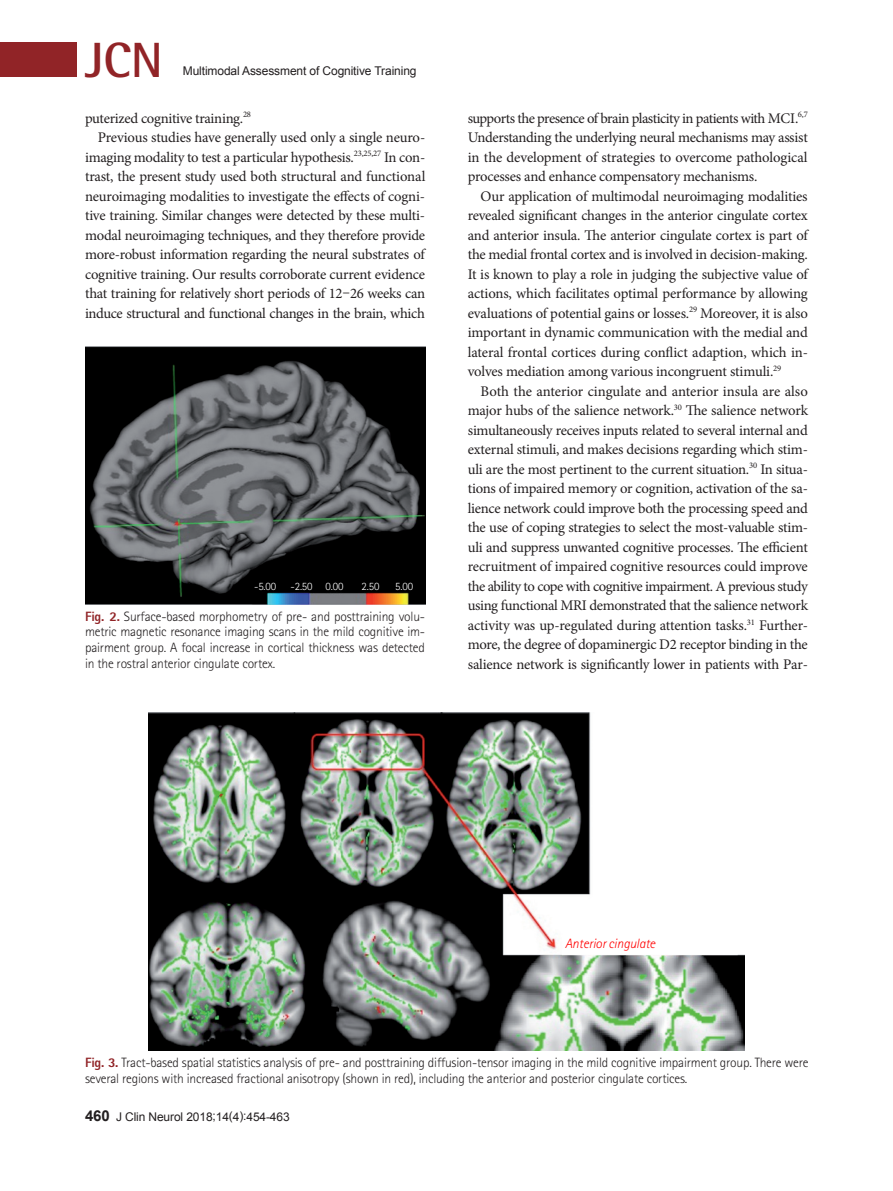
<style>
.page{position:relative;width:893px;height:1191px;background:#fff}
.page>*{position:absolute;margin:0;border:0;box-sizing:border-box;transform-origin:0 0}
.t1{font:700 49.5px "Rotis Semi Sans Std";color:#912427}
.t2{font:14.7px/19.5px "Minion Pro";letter-spacing:-.02em;color:#231f20;text-align:justify}
.t3{font:300 13.5px/15.8px "Rotis Sans Serif Std";letter-spacing:-.015em;color:#231f20}
.t4{font:italic 300 13.5px "Rotis Sans Serif Std";letter-spacing:-.01em;color:#f00}
.t5{font:12px "Arial";letter-spacing:-.01em;color:#231f20}
.t6{font:300 11.25px "Rotis Sans Serif Std";letter-spacing:-.01em;color:#fff}
.s1{font-weight:800;color:#912427}
.s2{font-weight:700;font-size:15px}
</style>
<div class="page">
<div style="left:0;top:43px;width:77px;height:34px;background:#912427"></div>
<img style="left:149px;top:713px;width:595px;height:338px">
<img style="left:85px;top:347px;width:340px;height:258px">
<h1 class="t1" style="left:85px;top:30px;width:80px">JCN</h1>
<p class="t5" style="left:183px;top:63px;width:235px">Multimodal Assessment of Cognitive Training</p>
<p class="t2" style="left:85px;top:108px;width:168px">puterized cognitive training.<sup>28</sup></p>
<p class="t2" style="left:98px;top:128px;width:329px">Previous studies have generally used only a single neuro-</p>
<p class="t2" style="left:85px;top:147px;width:342px">imaging modality to test a particular hypothesis.<sup>23,25,27</sup> In con-</p>
<p class="t2" style="left:85px;top:167px;width:342px">trast, the present study used both structural and functional</p>
<p class="t2" style="left:85px;top:186px;width:342px">neuroimaging modalities to investigate the effects of cogni-</p>
<p class="t2" style="left:85px;top:206px;width:342px">tive training. Similar changes were detected by these multi-</p>
<p class="t2" style="left:85px;top:225px;width:342px">modal neuroimaging techniques, and they therefore provide</p>
<p class="t2" style="left:85px;top:245px;width:341px">more-robust information regarding the neural substrates of</p>
<p class="t2" style="left:85px;top:264px;width:342px">cognitive training. Our results corroborate current evidence</p>
<p class="t2" style="left:85px;top:284px;width:342px">that training for relatively short periods of 12–26 weeks can</p>
<p class="t2" style="left:85px;top:303px;width:341px">induce structural and functional changes in the brain, which</p>
<p class="t6" style="left:254px;top:579px;width:24px">-5.00</p>
<p class="t6" style="left:290px;top:579px;width:55px">-2.50 0.00</p>
<p class="t6" style="left:362px;top:579px;width:19px">2.50</p>
<p class="t6" style="left:395px;top:579px;width:19px">5.00</p>
<p class="t3" style="left:85px;top:608px;width:342px;text-align:justify"><span class="s1">Fig. 2.</span> Surface-based morphometry of pre- and posttraining volu&shy;metric magnetic resonance imaging scans in the mild cognitive im&shy;pairment group. A focal increase in cortical thickness was detected in the rostral anterior cingulate cortex.</p>
<p class="t2" style="left:468px;top:108px;width:342px">supports the presence of brain plasticity in patients with MCI.<sup>6,7<br></sup>Understanding the underlying neural mechanisms may assist in the development of strategies to overcome pathological processes and enhance compensatory mechanisms.</p>
<p class="t2" style="left:468px;top:186px;width:342px;text-indent:13px">Our application of multimodal neuroimaging modalities revealed significant changes in the anterior cingulate cortex and anterior insula. The anterior cingulate cortex is part of the medial frontal cortex and is involved in decision-making.<br>It is known to play a role in judging the subjective value of actions, which facilitates optimal performance by allowing evaluations of potential gains or losses.<sup>29</sup> Moreover, it is also important in dynamic communication with the medial and lateral frontal cortices during conflict adaption, which in&shy;volves mediation among various incongruent stimuli.<sup>29</sup></p>
<p class="t2" style="left:468px;top:381px;width:342px;text-indent:13px">Both the anterior cingulate and anterior insula are also major hubs of the salience network.<sup>30</sup> The salience network simultaneously receives inputs related to several internal and external stimuli, and makes decisions regarding which stim&shy;uli are the most pertinent to the current situation.<sup>30</sup> In situa&shy;tions of impaired memory or cognition, activation of the sa&shy;lience network could improve both the processing speed and the use of coping strategies to select the most-valuable stim&shy;uli and suppress unwanted cognitive processes. The efficient recruitment of impaired cognitive resources could improve the ability to cope with cognitive impairment. A previous study using functional MRI demonstrated that the salience network activity was up-regulated during attention tasks.<sup>31</sup> Further&shy;more, the degree of dopaminergic D2 receptor binding in the salience network is significantly lower in patients with Par-</p>
<p class="t4" style="left:565px;top:935px;width:92px">Anterior cingulate</p>
<p class="t3" style="left:85px;top:1054px;width:725px"><span class="s1">Fig. 3.</span> Tract-based spatial statistics analysis of pre- and posttraining diffusion-tensor imaging in the mild cognitive impairment group. There were several regions with increased fractional anisotropy (shown in red), including the anterior and posterior cingulate cortices.</p>
<p class="t5" style="left:85px;top:1108px;width:206px"><span class="s2">460</span> J Clin Neurol 2018;14(4):454-463</p>
</div>
